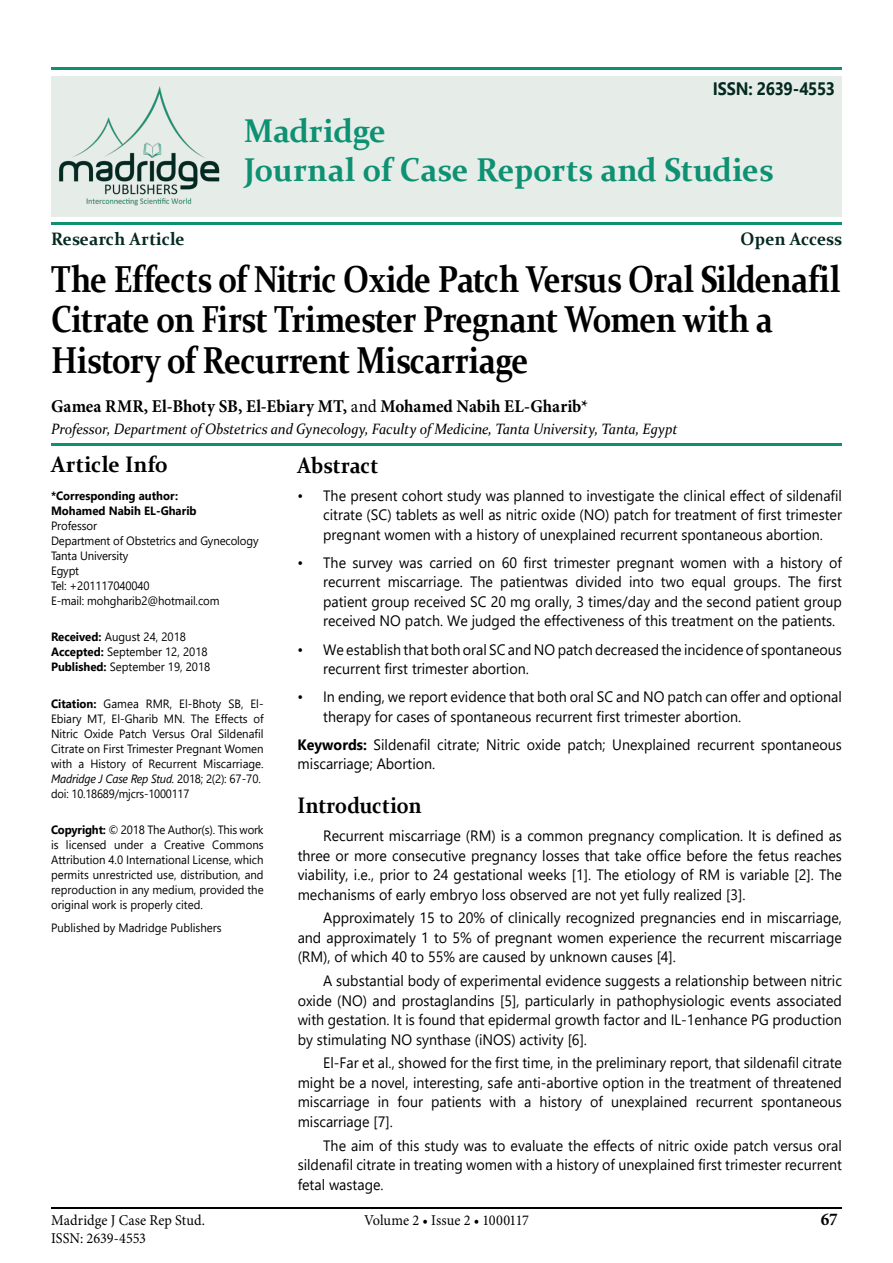
<style>
.page{position:relative;width:893px;height:1263px;background:#fff}
.page>*{position:absolute;margin:0;border:0;box-sizing:border-box;transform-origin:0 0}
.t1{font:700 37.5px/40.5px "Constantia";letter-spacing:-.02em;color:#000;scale:.85 1}
.t2{font:700 33px/39px "Constantia";color:#0e9172;scale:.95 1}
.t3{font:700 22.5px "Constantia";letter-spacing:.005em;color:#000;scale:.9 1}
.t4{font:700 22.5px "Constantia";letter-spacing:.005em;color:#000;scale:.95 1}
.t5{font:700 18px "Minion Pro";color:#000;scale:.95 1}
.t6{font:700 18px "Constantia";color:#032920;scale:.95 1}
.t7{font:700 18px "Segoe UI";letter-spacing:-.02em;color:#032920;scale:.9 1}
.t8{font:15px/19.5px "Segoe UI";color:#000;text-align:justify;scale:.95 1}
.t9{font:italic 15px "Constantia";letter-spacing:-.01em;color:#000;scale:.95 1}
.t10{font:15px "Minion Pro";color:#000;scale:.95 1}
.t11{font:12px/15px "Segoe UI";color:#000;scale:.95 1}
.t12{font:700 12px/15px "Segoe UI";color:#000;scale:.95 1}
.s1{font-weight:400}
.s2{font-weight:700}
.s3{font-style:italic}
</style>
<div class="page">
<hr style="left:51px;top:1208px;width:791px;height:1px;background:#000">
<div style="left:51px;top:76px;width:791px;height:140px;background:#e6ede9"></div>
<hr style="left:51px;top:223px;width:791px;height:2px;background:#0e9172">
<hr style="left:51px;top:444px;width:791px;height:2px;background:#0e9172">
<hr style="left:51px;top:68px;width:791px;height:2px;background:#0e9172">
<img style="left:59px;top:86px;width:161px;height:120px">
<p class="t7" style="left:713px;top:71px;width:137px">ISSN: 2639-4553</p>
<h2 class="t2" style="left:244px;top:109px;width:559px">Madridge<br>Journal of Case Reports and Studies</h2>
<p class="t6" style="left:51px;top:226px;width:142px">Research Article</p>
<p class="t6" style="left:741px;top:226px;width:108px">Open Access</p>
<h1 class="t1" style="left:51px;top:257px;width:930px">The Effects of Nitric Oxide Patch Versus Oral Sildenafil<br>Citrate on First Trimester Pregnant Women with a<br>History of Recurrent Miscarriage</h1>
<p class="t5" style="left:51px;top:393px;width:567px">Gamea RMR, El-Bhoty SB, El-Ebiary MT, <span class="s1">and</span> Mohamed Nabih EL-Gharib*</p>
<p class="t9" style="left:51px;top:418px;width:661px">Professor, Department of Obstetrics and Gynecology, Faculty of Medicine, Tanta University, Tanta, Egypt</p>
<h3 class="t4" style="left:51px;top:449px;width:125px">Article Info</h3>
<p class="t12" style="left:51px;top:487px;width:155px">*Corresponding author:<br>Mohamed Nabih EL-Gharib</p>
<p class="t11" style="left:51px;top:517px;width:220px">Professor<br>Department of Obstetrics and Gynecology<br>Tanta University<br>Egypt<br>Tel: +201117040040<br>E-mail: mohgharib2@hotmail.com</p>
<p class="t11" style="left:51px;top:629px;width:169px"><span class="s2">Received:</span> August 24, 2018<br><span class="s2">Accepted:</span> September 12, 2018<br><span class="s2">Published:</span> September 19, 2018</p>
<p class="t11" style="left:51px;top:695px;width:225px"><span class="s2">Citation:</span> Gamea RMR, El-Bhoty SB, El-Ebiary MT, El-Gharib MN. The Effects of Nitric Oxide Patch Versus Oral Sildenafil Citrate on First Trimester Pregnant Women with a History of Recurrent Miscarriage.<br><span class="s3">Madridge J Case Rep Stud.</span> 2018; 2(2): 67-70. doi: 10.18689/mjcrs-1000117</p>
<p class="t11" style="left:51px;top:821px;width:225px;text-align:justify"><span class="s2">Copyright:</span> © 2018 The Author(s). This work is licensed under a Creative Commons Attribution 4.0 International License, which permits unrestricted use, distribution, and reproduction in any medium, provided the original work is properly cited.</p>
<p class="t11" style="left:51px;top:920px;width:181px">Published by Madridge Publishers</p>
<h3 class="t3" style="left:298px;top:450px;width:91px">Abstract</h3>
<p class="t8" style="left:323px;top:485px;width:548px;text-indent:-26px">• The present cohort study was planned to investigate the clinical effect of sildenafil citrate (SC) tablets as well as nitric oxide (NO) patch for treatment of first trimester pregnant women with a history of unexplained recurrent spontaneous abortion.</p>
<p class="t8" style="left:323px;top:552px;width:548px;text-indent:-26px">• The survey was carried on 60 first trimester pregnant women with a history of recurrent miscarriage. The patientwas divided into two equal groups. The first patient group received SC 20 mg orally, 3 times/day and the second patient group received NO patch. We judged the effectiveness of this treatment on the patients.</p>
<p class="t8" style="left:323px;top:638px;width:548px;text-indent:-26px">• We establish that both oral SC and NO patch decreased the incidence of spontaneous recurrent first trimester abortion.</p>
<p class="t8" style="left:323px;top:686px;width:548px;text-indent:-26px">• In ending, we report evidence that both oral SC and NO patch can offer and optional therapy for cases of spontaneous recurrent first trimester abortion.</p>
<p class="t8" style="left:298px;top:733px;width:574px"><span class="s2">Keywords:</span> Sildenafil citrate; Nitric oxide patch; Unexplained recurrent spontaneous miscarriage; Abortion.</p>
<h3 class="t3" style="left:298px;top:790px;width:139px">Introduction</h3>
<p class="t8" style="left:298px;top:825px;width:574px;text-indent:26px">Recurrent miscarriage (RM) is a common pregnancy complication. It is defined as three or more consecutive pregnancy losses that take office before the fetus reaches viability, i.e., prior to 24 gestational weeks [1]. The etiology of RM is variable [2]. The mechanisms of early embryo loss observed are not yet fully realized [3].</p>
<p class="t8" style="left:298px;top:907px;width:574px;text-indent:26px">Approximately 15 to 20% of clinically recognized pregnancies end in miscarriage, and approximately 1 to 5% of pregnant women experience the recurrent miscarriage (RM), of which 40 to 55% are caused by unknown causes [4].</p>
<p class="t8" style="left:298px;top:970px;width:574px;text-indent:26px">A substantial body of experimental evidence suggests a relationship between nitric oxide (NO) and prostaglandins [5], particularly in pathophysiologic events associated with gestation. It is found that epidermal growth factor and IL-1enhance PG production by stimulating NO synthase (iNOS) activity [6].</p>
<p class="t8" style="left:298px;top:1052px;width:574px;text-indent:26px">El-Far et al., showed for the first time, in the preliminary report, that sildenafil citrate might be a novel, interesting, safe anti-abortive option in the treatment of threatened miscarriage in four patients with a history of unexplained recurrent spontaneous miscarriage [7].</p>
<p class="t8" style="left:298px;top:1134px;width:574px;text-indent:26px">The aim of this study was to evaluate the effects of nitric oxide patch versus oral sildenafil citrate in treating women with a history of unexplained first trimester recurrent fetal wastage.</p>
<p class="t10" style="left:51px;top:1210px;width:164px">Madridge J Case Rep Stud.</p>
<p class="t10" style="left:364px;top:1210px;width:175px">Volume 2 • Issue 2 • 1000117</p>
<p class="t10" style="left:51px;top:1228px;width:102px">ISSN: 2639-4553</p>
<p class="t5" style="left:821px;top:1206px;width:19px">67</p>
</div>
